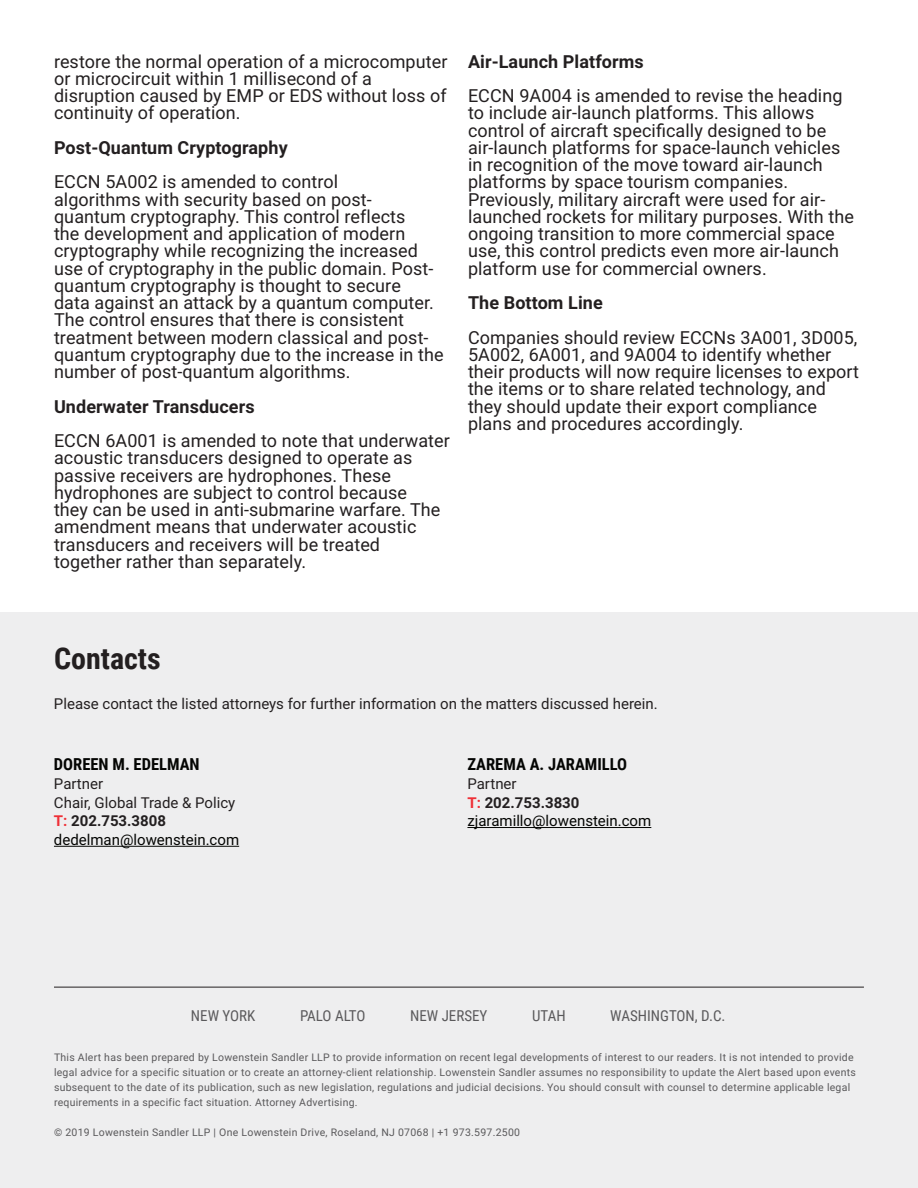
<style>
.page{position:relative;width:918px;height:1188px;background:#fff}
.page>*{position:absolute;margin:0;border:0;box-sizing:border-box;transform-origin:0 0}
.t1{font:700 30px "Roboto Condensed";color:#231f20}
.Body{font:18px/17.2px "Roboto";letter-spacing:.005em;color:#231f20}
.Body-2{font:700 18px "Roboto";letter-spacing:.005em;color:#231f20}
.Body-3{font:700 16.5px "Roboto Condensed";color:#040503}
.Body-4{font:15px/18.8px "Roboto";color:#231f20}
.Body-5{font:15px "Roboto";color:#040503}
.t2{font:15px "Roboto Condensed";color:#5a595b}
.Body-6{font:700 15px "Roboto";color:#231f20}
.t3{font:15px "Roboto Condensed";letter-spacing:-.025em;color:#5a595b}
.t4{font:10.5px/15px "Roboto";letter-spacing:.025em;color:#5a595b}
.s1{color:#ee3037}
</style>
<div class="page">
<div style="left:0;top:612px;width:918px;height:576px;background:#eeeeef"></div>
<hr style="left:54px;top:846px;width:185px;height:1px;background:#040503">
<hr style="left:54px;top:987px;width:810px;height:1px;background:#231f20">
<hr style="left:467px;top:827px;width:184px;height:1px;background:#040503">
<p class="Body" style="left:54px;top:52px;width:395px">restore the normal operation of a microcomputer or microcircuit within 1 millisecond of a disruption caused by EMP or EDS without loss of continuity of operation.</p>
<p class="Body-2" style="left:54px;top:135px;width:235px">Post-Quantum Cryptography</p>
<p class="Body" style="left:54px;top:173px;width:391px">ECCN 5A002 is amended to control<br>algorithms with security based on post&shy;quantum cryptography. This control reflects<br>the development and application of modern cryptography while recognizing the increased use of cryptography in the public domain. Post&shy;quantum cryptography is thought to secure<br>data against an attack by a quantum computer.<br>The control ensures that there is consistent treatment between modern classical and post&shy;quantum cryptography due to the increase in the number of post-quantum algorithms.</p>
<p class="Body-2" style="left:54px;top:393px;width:202px">Underwater Transducers</p>
<p class="Body" style="left:54px;top:431px;width:398px">ECCN 6A001 is amended to note that underwater acoustic transducers designed to operate as passive receivers are hydrophones. These hydrophones are subject to control because<br>they can be used in anti-submarine warfare. The amendment means that underwater acoustic transducers and receivers will be treated together rather than separately.</p>
<p class="Body-2" style="left:468px;top:48px;width:177px">Air-Launch Platforms</p>
<p class="Body" style="left:468px;top:86px;width:388px">ECCN 9A004 is amended to revise the heading to include air-launch platforms. This allows control of aircraft specifically designed to be air-launch platforms for space-launch vehicles in recognition of the move toward air-launch platforms by space tourism companies.<br>Previously, military aircraft were used for air&shy;launched rockets for military purposes. With the ongoing transition to more commercial space use, this control predicts even more air-launch platform use for commercial owners.</p>
<p class="Body-2" style="left:468px;top:290px;width:136px">The Bottom Line</p>
<p class="Body" style="left:468px;top:328px;width:393px">Companies should review ECCNs 3A001, 3D005, 5A002, 6A001, and 9A004 to identify whether their products will now require licenses to export the items or to share related technology, and they should update their export compliance plans and procedures accordingly.</p>
<p class="t1" style="left:54px;top:637px;width:108px">Contacts</p>
<p class="Body-4" style="left:54px;top:694px;width:605px">Please contact the listed attorneys for further information on the matters discussed herein.</p>
<p class="Body-3" style="left:54px;top:753px;width:147px">DOREEN M. EDELMAN</p>
<p class="Body-4" style="left:54px;top:774px;width:183px">Partner<br>Chair, Global Trade &amp; Policy</p>
<p class="Body-6" style="left:54px;top:811px;width:114px"><span class="s1">T:</span> 202.753.3808</p>
<p class="Body-5" style="left:54px;top:829px;width:187px">dedelman@lowenstein.com</p>
<p class="Body-3" style="left:467px;top:753px;width:161px">ZAREMA A. JARAMILLO</p>
<p class="Body-4" style="left:467px;top:774px;width:51px">Partner</p>
<p class="Body-6" style="left:467px;top:792px;width:114px"><span class="s1">T:</span> 202.753.3830</p>
<p class="Body-5" style="left:467px;top:811px;width:185px">zjaramillo@lowenstein.com</p>
<p class="t2" style="left:191px;top:1005px;width:66px">NEW YORK</p>
<p class="t3" style="left:300px;top:1005px;width:67px">PALO ALTO</p>
<p class="t2" style="left:410px;top:1005px;width:79px">NEW JERSEY</p>
<p class="t2" style="left:532px;top:1005px;width:35px">UTAH</p>
<p class="t2" style="left:610px;top:1005px;width:117px">WASHINGTON, D.C.</p>
<p class="t4" style="left:54px;top:1049px;width:803px">This Alert has been prepared by Lowenstein Sandler LLP to provide information on recent legal developments of interest to our readers. It is not intended to provide legal advice for a specific situation or to create an attorney-client relationship. Lowenstein Sandler assumes no responsibility to update the Alert based upon events subsequent to the date of its publication, such as new legislation, regulations and judicial decisions. You should consult with counsel to determine applicable legal requirements in a specific fact situation. Attorney Advertising.</p>
<p class="t4" style="left:54px;top:1124px;width:468px">© 2019 Lowenstein Sandler LLP | One Lowenstein Drive, Roseland, NJ 07068 | +1 973.597.2500</p>
</div>
